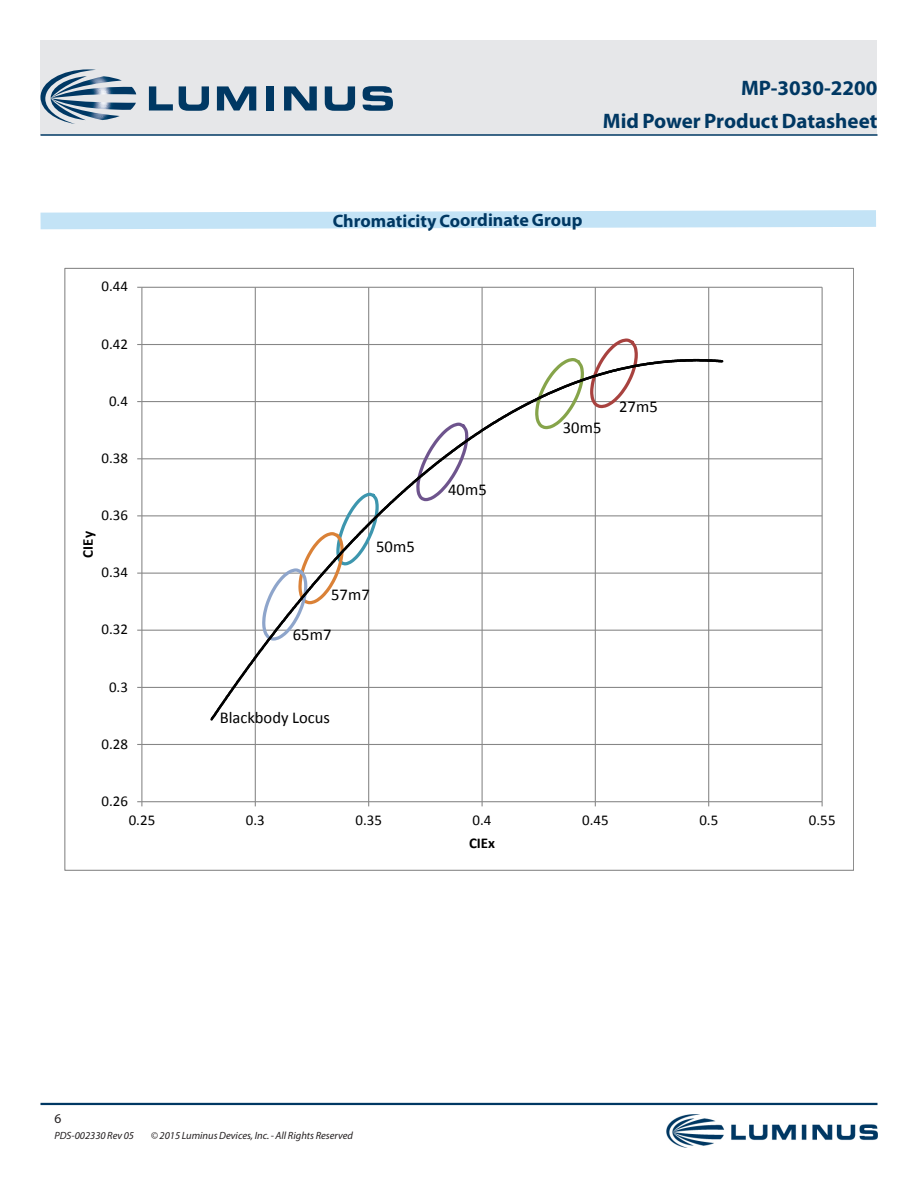
<style>
.page{position:relative;width:918px;height:1188px;background:#fff}
.page>*{position:absolute;margin:0;border:0;box-sizing:border-box;transform-origin:0 0}
.t1{font:700 21px/33px "Myriad Pro";color:#003863;text-align:right}
.t2{font:700 18px "Myriad Pro";letter-spacing:-.005em;color:#003863}
.t3{font:16.5px "Calibri";letter-spacing:.005em;color:#000}
.t4{font:15px "Calibri";letter-spacing:.01em;color:#000}
.t5{font:700 15px "Calibri";color:#000}
.t6{font:13.5px "Myriad Pro";color:#231f20}
.t7{font:italic 10.5px "Myriad Pro";color:#231f20}
</style>
<div class="page">
<div style="left:40px;top:40px;width:838px;height:95px;background:#e6e7e9"></div>
<hr style="left:40px;top:1103px;width:838px;height:2px;background:#003863">
<hr style="left:40px;top:134px;width:838px;height:2px;background:#003863">
<svg style="left:41px;top:210px;width:835px;height:19px;background:#cae6f7"></svg>
<svg style="left:40px;top:69px;width:96px;height:55px"></svg>
<svg style="left:149px;top:86px;width:24px;height:25px"></svg>
<svg style="left:179px;top:86px;width:30px;height:25px"></svg>
<svg style="left:217px;top:86px;width:39px;height:25px"></svg>
<div style="left:266px;top:86px;width:8px;height:25px;background:#003863"></div>
<svg style="left:284px;top:86px;width:33px;height:25px"></svg>
<svg style="left:325px;top:86px;width:30px;height:25px"></svg>
<svg style="left:363px;top:86px;width:30px;height:25px"></svg>
<img style="left:666px;top:1115px;width:212px;height:33px">
<hr style="left:142px;top:744px;width:680px;height:1px;background:#868686">
<hr style="left:142px;top:687px;width:680px;height:1px;background:#868686">
<hr style="left:142px;top:630px;width:680px;height:1px;background:#868686">
<hr style="left:142px;top:573px;width:680px;height:1px;background:#868686">
<hr style="left:142px;top:515px;width:680px;height:1px;background:#868686">
<hr style="left:142px;top:458px;width:680px;height:1px;background:#868686">
<hr style="left:142px;top:401px;width:680px;height:1px;background:#868686">
<hr style="left:142px;top:344px;width:680px;height:1px;background:#868686">
<hr style="left:142px;top:287px;width:680px;height:1px;background:#868686">
<hr style="left:255px;top:287px;width:1px;height:515px;background:#868686">
<hr style="left:368px;top:287px;width:1px;height:515px;background:#868686">
<hr style="left:482px;top:287px;width:1px;height:515px;background:#868686">
<hr style="left:595px;top:287px;width:1px;height:515px;background:#868686">
<hr style="left:708px;top:287px;width:1px;height:515px;background:#868686">
<hr style="left:822px;top:287px;width:1px;height:515px;background:#868686">
<hr style="left:141px;top:287px;width:1px;height:515px;background:#868686">
<hr style="left:142px;top:801px;width:680px;height:1px;background:#868686">
<svg style="left:137px;top:801px;width:5px;height:5px"></svg>
<svg style="left:208px;top:336px;width:514px;height:387px"></svg>
<p class="t4" style="left:101px;top:277px;width:28px">0.44</p>
<p class="t4" style="left:101px;top:334px;width:28px">0.42</p>
<p class="t4" style="left:109px;top:391px;width:20px">0.4</p>
<p class="t4" style="left:101px;top:448px;width:28px">0.38</p>
<p class="t4" style="left:101px;top:506px;width:28px">0.36</p>
<p class="t5" style="left:78px;top:558px;width:28px;rotate:-90deg">CIEy</p>
<p class="t4" style="left:101px;top:563px;width:28px">0.34</p>
<p class="t4" style="left:101px;top:620px;width:28px">0.32</p>
<p class="t4" style="left:109px;top:677px;width:20px">0.3</p>
<p class="t4" style="left:101px;top:734px;width:28px">0.28</p>
<p class="t4" style="left:101px;top:791px;width:28px">0.26</p>
<h1 class="t1" style="left:603px;top:71px;width:276px">MP-3030-2200<br>Mid Power Product Datasheet</h1>
<p class="t2" style="left:333px;top:209px;width:251px">Chromaticity Coordinate Group</p>
<p class="t3" style="left:619px;top:396px;width:40px">27m5</p>
<p class="t3" style="left:376px;top:536px;width:40px">50m5</p>
<p class="t3" style="left:331px;top:584px;width:40px">57m7</p>
<p class="t3" style="left:293px;top:625px;width:40px">65m7</p>
<p class="t3" style="left:220px;top:707px;width:112px">Blackbody Locus</p>
<p class="t3" style="left:448px;top:479px;width:40px">40m5</p>
<p class="t3" style="left:563px;top:418px;width:40px">30m5</p>
<p class="t4" style="left:129px;top:811px;width:28px">0.25</p>
<p class="t4" style="left:246px;top:811px;width:20px">0.3</p>
<p class="t4" style="left:355px;top:811px;width:28px">0.35</p>
<p class="t4" style="left:473px;top:811px;width:20px">0.4</p>
<p class="t4" style="left:582px;top:811px;width:28px">0.45</p>
<p class="t4" style="left:699px;top:811px;width:20px">0.5</p>
<p class="t4" style="left:809px;top:811px;width:28px">0.55</p>
<p class="t6" style="left:54px;top:1110px;width:8px">6</p>
<p class="t7" style="left:54px;top:1129px;width:81px">PDS-002330 Rev 05</p>
<p class="t7" style="left:151px;top:1129px;width:204px">© 2015 Luminus Devices, Inc. - All Rights Reserved</p>
<p class="t5" style="left:469px;top:834px;width:27px">CIEx</p>
</div>
